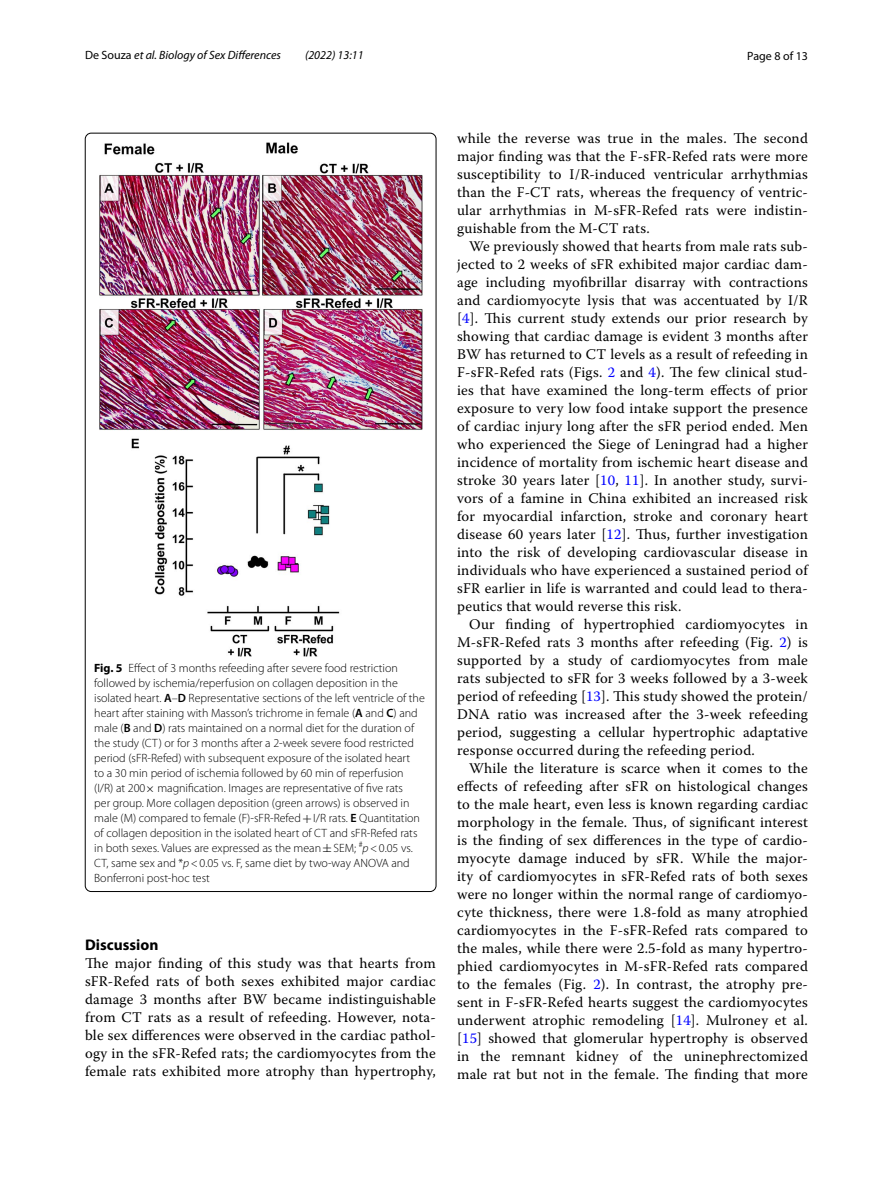
<style>
.page{position:relative;width:893px;height:1187px;background:#fff}
.page>*{position:absolute;margin:0;border:0;box-sizing:border-box;transform-origin:0 0}
.t1{font:700 15.45px "Myriad Pro";color:#000}
.t2{font:14.7px/18px "Warnock Pro";letter-spacing:.015em;color:#000;text-align:justify}
.t3{font:300 12px/15px "Myriad Pro";color:#000}
.t4{font:italic 12px "Myriad Pro";color:#000}
.t5{font:12px "Myriad Pro";color:#000}
.s1{font-style:normal}
.s2{font-weight:700}
.s3{font-weight:600}
.s4{font-family:"MTSY";font-weight:400}
.s5{font-style:italic}
.s6{color:#00f}
</style>
<div class="page">
<img style="left:99px;top:142px;width:323px;height:514px">
<p class="t4" style="left:85px;top:48px;width:197px"><span class="s1">De Souza</span> et al. Biology of Sex Differences</p>
<p class="t4" style="left:305px;top:48px;width:60px">(2022) 13:11</p>
<p class="t5" style="left:747px;top:48px;width:62px">Page 8 of 13</p>
<p class="t3" style="left:94px;top:660px;width:332px"><span class="s2">Fig. 5</span> Effect of 3 months refeeding after severe food restriction followed by ischemia/reperfusion on collagen deposition in the isolated heart. <span class="s3">A</span>–<span class="s3">D</span> Representative sections of the left ventricle of the heart after staining with Masson’s trichrome in female (<span class="s3">A</span> and <span class="s3">C</span>) and male (<span class="s3">B</span> and <span class="s3">D</span>) rats maintained on a normal diet for the duration of the study (CT) or for 3 months after a 2-week severe food restricted period (sFR-Refed) with subsequent exposure of the isolated heart<br>to a 30 min period of ischemia followed by 60 min of reperfusion (I/R) at 200<span class="s4">×</span> magnification. Images are representative of five rats<br>per group. More collagen deposition (green arrows) is observed in male (M) compared to female (F)-sFR-Refed<span class="s4">+</span>I/R rats. <span class="s3">E</span> Quantitation of collagen deposition in the isolated heart of CT and sFR-Refed rats in both sexes. Values are expressed as the mean<span class="s4">±</span>SEM; <sup>#</sup><span class="s5">p</span>&lt;0.05 vs.<br>CT, same sex and *<span class="s5">p</span>&lt;0.05 vs. F, same diet by two-way ANOVA and Bonferroni post-hoc test</p>
<p class="t1" style="left:85px;top:934px;width:75px">Discussion</p>
<p class="t2" style="left:85px;top:954px;width:352px">The major finding of this study was that hearts from sFR-Refed rats of both sexes exhibited major cardiac damage 3 months after BW became indistinguishable from CT rats as a result of refeeding. However, nota&shy;ble sex differences were observed in the cardiac pathol&shy;ogy in the sFR-Refed rats; the cardiomyocytes from the female rats exhibited more atrophy than hypertrophy,</p>
<p class="t2" style="left:457px;top:128px;width:352px">while the reverse was true in the males. The second major finding was that the F-sFR-Refed rats were more susceptibility to I/R-induced ventricular arrhythmias than the F-CT rats, whereas the frequency of ventric&shy;ular arrhythmias in M-sFR-Refed rats were indistin&shy;guishable from the M-CT rats.</p>
<p class="t2" style="left:457px;top:236px;width:352px;text-indent:12px">We previously showed that hearts from male rats sub&shy;jected to 2 weeks of sFR exhibited major cardiac dam&shy;age including myofibrillar disarray with contractions and cardiomyocyte lysis that was accentuated by I/R [<span class="s6">4</span>]. This current study extends our prior research by showing that cardiac damage is evident 3 months after BW has returned to CT levels as a result of refeeding in F-sFR-Refed rats (Figs. <span class="s6">2</span> and <span class="s6">4</span>). The few clinical stud&shy;ies that have examined the long-term effects of prior exposure to very low food intake support the presence of cardiac injury long after the sFR period ended. Men who experienced the Siege of Leningrad had a higher incidence of mortality from ischemic heart disease and stroke 30 years later [<span class="s6">10</span>, <span class="s6">11</span>]. In another study, survi&shy;vors of a famine in China exhibited an increased risk for myocardial infarction, stroke and coronary heart disease 60 years later [<span class="s6">12</span>]. Thus, further investigation into the risk of developing cardiovascular disease in individuals who have experienced a sustained period of sFR earlier in life is warranted and could lead to thera&shy;peutics that would reverse this risk.</p>
<p class="t2" style="left:457px;top:614px;width:352px;text-indent:12px">Our finding of hypertrophied cardiomyocytes in M-sFR-Refed rats 3 months after refeeding (Fig. <span class="s6">2</span>) is supported by a study of cardiomyocytes from male rats subjected to sFR for 3 weeks followed by a 3-week period of refeeding [<span class="s6">13</span>]. This study showed the protein/ DNA ratio was increased after the 3-week refeeding period, suggesting a cellular hypertrophic adaptative response occurred during the refeeding period.</p>
<p class="t2" style="left:457px;top:758px;width:352px;text-indent:12px">While the literature is scarce when it comes to the effects of refeeding after sFR on histological changes to the male heart, even less is known regarding cardiac morphology in the female. Thus, of significant interest is the finding of sex differences in the type of cardio&shy;myocyte damage induced by sFR. While the major&shy;ity of cardiomyocytes in sFR-Refed rats of both sexes were no longer within the normal range of cardiomyo&shy;cyte thickness, there were 1.8-fold as many atrophied cardiomyocytes in the F-sFR-Refed rats compared to the males, while there were 2.5-fold as many hypertro&shy;phied cardiomyocytes in M-sFR-Refed rats compared to the females (Fig. <span class="s6">2</span>). In contrast, the atrophy pre&shy;sent in F-sFR-Refed hearts suggest the cardiomyocytes underwent atrophic remodeling [<span class="s6">14</span>]. Mulroney et al. [<span class="s6">15</span>] showed that glomerular hypertrophy is observed in the remnant kidney of the uninephrectomized male rat but not in the female. The finding that more</p>
</div>
